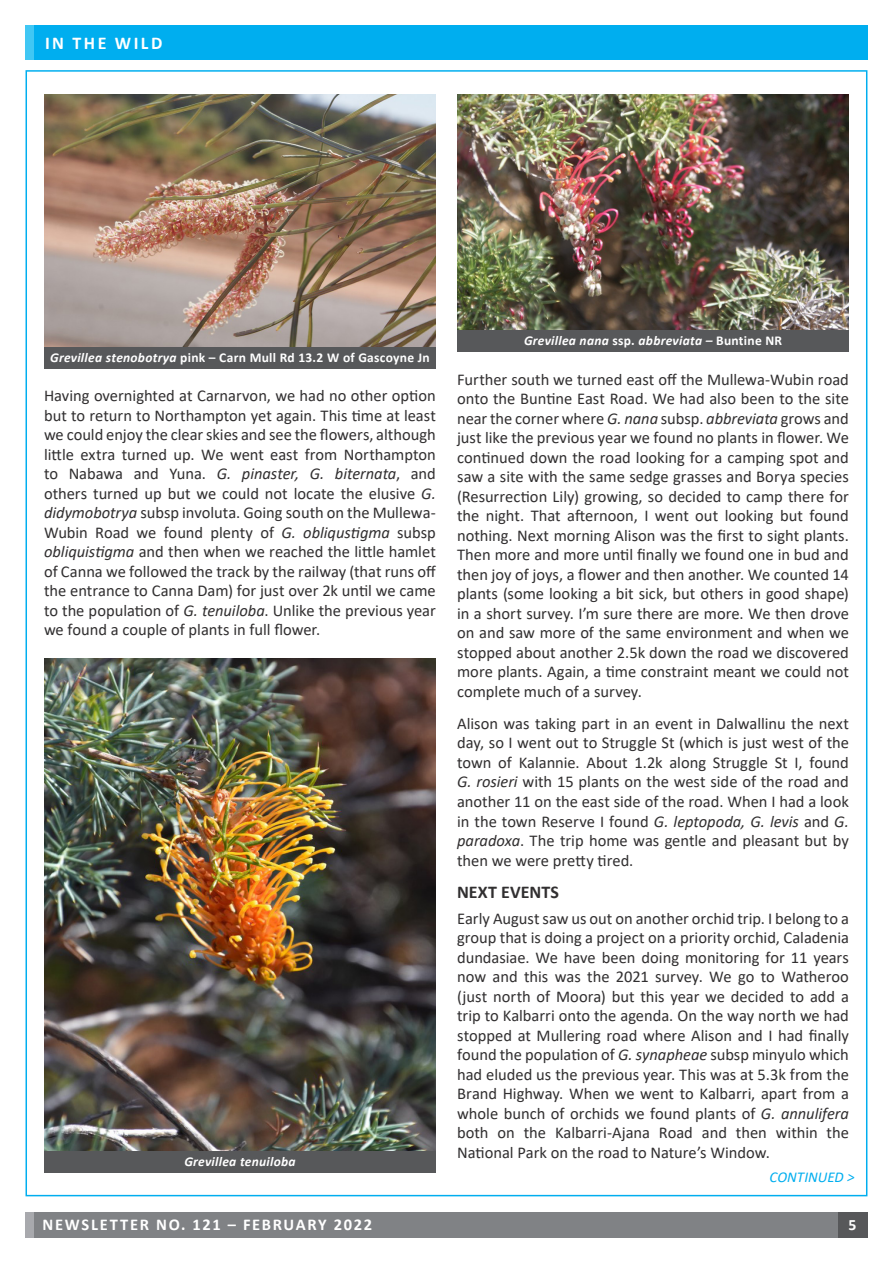
<style>
.page{position:relative;width:893px;height:1263px;background:#fff}
.page>*{position:absolute;margin:0;border:0;box-sizing:border-box;transform-origin:0 0}
.Article_subhead{font:700 18px "Calibri";letter-spacing:.005em;color:#312f30}
.SECTION_HEADING{font:700 18px "Calibri";letter-spacing:.14em;color:#fff}
.Article_body{font:16.5px/19.5px "Calibri";letter-spacing:-.005em;color:#312f30;text-align:justify}
.t1{font:700 16.5px "Calibri";letter-spacing:.1em;color:#fff}
.t2{font:700 15.75px "Calibri";color:#fff}
.Article_body-2{font:italic 15px "Calibri";letter-spacing:.005em;color:#00aeef}
.Photo_caption{font:italic 700 13.5px "Calibri";letter-spacing:.02em;color:#fff}
.Photo_caption-2{font:700 13.5px "Calibri";letter-spacing:.02em;color:#fff}
.s1{font-style:italic}
.s2{font-style:normal}
</style>
<div class="page">
<div style="left:34px;top:1212px;width:808px;height:25px;background:#808285"></div>
<div style="left:26px;top:1212px;width:8px;height:25px;background:#a8a9ad"></div>
<div style="left:838px;top:1212px;width:29px;height:25px;background:#57585a"></div>
<div style="left:26px;top:26px;width:8px;height:34px;background:#40c7f4"></div>
<div style="left:34px;top:26px;width:833px;height:34px;background:#00aeef"></div>
<img style="left:44px;top:95px;width:392px;height:252px">
<div style="left:44px;top:347px;width:392px;height:21px;background:#57585a"></div>
<img style="left:44px;top:658px;width:392px;height:493px">
<div style="left:44px;top:1151px;width:392px;height:21px;background:#57585a"></div>
<img style="left:457px;top:95px;width:392px;height:235px">
<div style="left:457px;top:330px;width:392px;height:22px;background:#57585a"></div>
<p class="SECTION_HEADING" style="left:45px;top:31px;width:119px">IN THE WILD</p>
<p class="Photo_caption-2" style="left:50px;top:348px;width:381px"><span class="s1">Grevillea stenobotrya</span> pink – Carn Mull Rd 13.2 W of Gascoyne Jn</p>
<p class="Article_body" style="left:44px;top:385px;width:393px">Having overnighted at Carnarvon, we had no other option but to return to Northampton yet again. This time at least we could enjoy the clear skies and see the flowers, although little extra turned up. We went east from Northampton to Nabawa and Yuna. <span class="s1">G. pinaster, G. biternata</span>, and others turned up but we could not locate the elusive <span class="s1">G. didymobotrya</span> subsp involuta. Going south on the Mullewa-Wubin Road we found plenty of <span class="s1">G. obliqustigma</span> subsp <span class="s1">obliquistigma</span> and then when we reached the little hamlet of Canna we followed the track by the railway (that runs off the entrance to Canna Dam) for just over 2k until we came to the population of <span class="s1">G. tenuiloba</span>. Unlike the previous year we found a couple of plants in full flower.</p>
<p class="Photo_caption" style="left:184px;top:1152px;width:113px">Grevillea tenuiloba</p>
<p class="Photo_caption" style="left:524px;top:331px;width:260px">Grevillea nana <span class="s2">ssp.</span> abbreviata – <span class="s2">Buntine NR</span></p>
<p class="Article_body" style="left:457px;top:369px;width:393px">Further south we turned east off the Mullewa-Wubin road onto the Buntine East Road. We had also been to the site near the corner where <span class="s1">G. nana</span> subsp. <span class="s1">abbreviata</span> grows and just like the previous year we found no plants in flower. We continued down the road looking for a camping spot and saw a site with the same sedge grasses and Borya species (Resurrection Lily) growing, so decided to camp there for the night. That afternoon, I went out looking but found nothing. Next morning Alison was the first to sight plants.<br>Then more and more until finally we found one in bud and then joy of joys, a flower and then another. We counted 14 plants (some looking a bit sick, but others in good shape) in a short survey. I’m sure there are more. We then drove on and saw more of the same environment and when we stopped about another 2.5k down the road we discovered more plants. Again, a time constraint meant we could not complete much of a survey.</p>
<p class="Article_body" style="left:457px;top:713px;width:393px">Alison was taking part in an event in Dalwallinu the next day, so I went out to Struggle St (which is just west of the town of Kalannie. About 1.2k along Struggle St I, found <span class="s1">G. rosieri</span> with 15 plants on the west side of the road and another 11 on the east side of the road. When I had a look in the town Reserve I found <span class="s1">G. leptopoda, G. levis</span> and <span class="s1">G. paradoxa</span>. The trip home was gentle and pleasant but by then we were pretty tired.</p>
<p class="Article_subhead" style="left:457px;top:879px;width:103px">NEXT EVENTS</p>
<p class="Article_body" style="left:457px;top:908px;width:393px">Early August saw us out on another orchid trip. I belong to a group that is doing a project on a priority orchid, Caladenia dundasiae. We have been doing monitoring for 11 years now and this was the 2021 survey. We go to Watheroo (just north of Moora) but this year we decided to add a trip to Kalbarri onto the agenda. On the way north we had stopped at Mullering road where Alison and I had finally found the population of <span class="s1">G. synapheae</span> subsp minyulo which had eluded us the previous year. This was at 5.3k from the Brand Highway. When we went to Kalbarri, apart from a whole bunch of orchids we found plants of <span class="s1">G. annulifera </span>both on the Kalbarri-Ajana Road and then within the National Park on the road to Nature’s Window.</p>
<p class="Article_body-2" style="left:769px;top:1167px;width:87px">CONTINUED &gt;</p>
<p class="t1" style="left:43px;top:1212px;width:331px">NEWSLETTER NO. 121 – FEBRUARY 2022</p>
<p class="t2" style="left:849px;top:1214px;width:9px">5</p>
</div>
